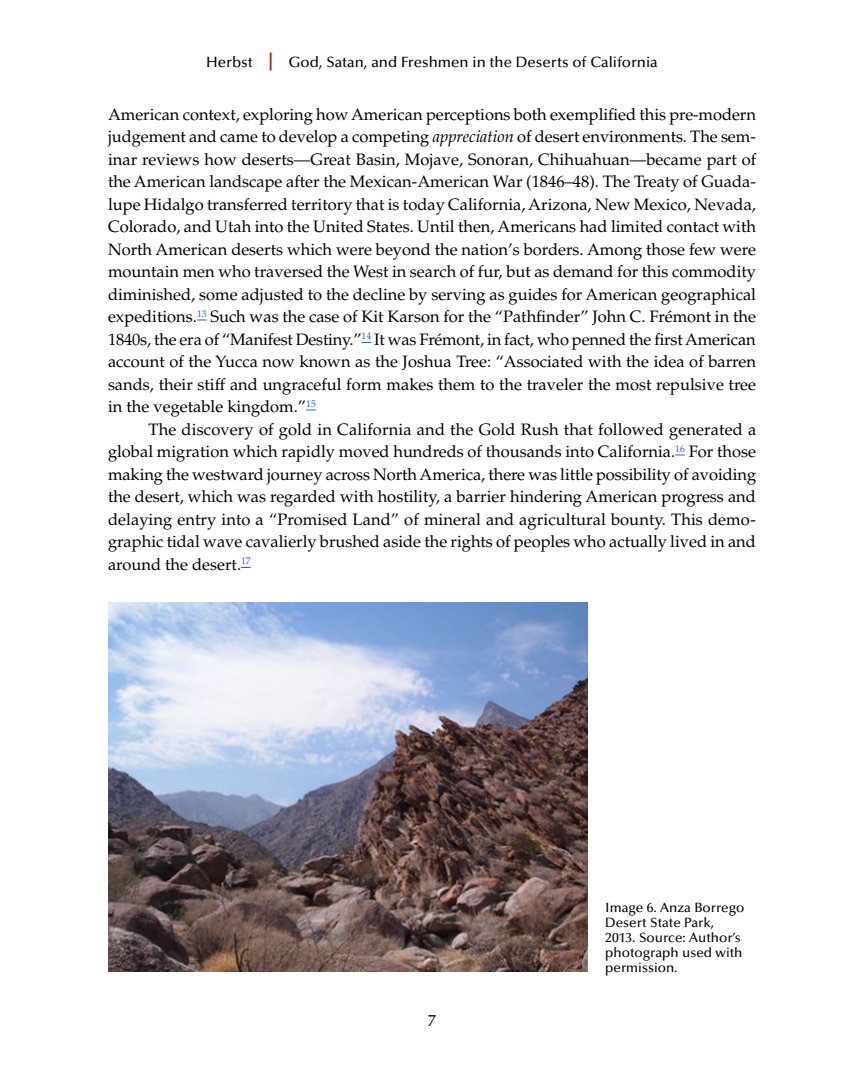
<style>
.page{position:relative;width:864px;height:1080px;background:#fff}
.page>*{position:absolute;margin:0;border:0;box-sizing:border-box;transform-origin:0 0}
.TXT{font:16.5px/22.5px "Palatino LT Std";color:#000;text-align:justify}
.t1{font:500 16.5px "Optima LT Std";color:#000}
.t2{font:500 15px "Optima LT Std";color:#000}
.CAP-side{font:500 13.5px/15px "Optima LT Std";color:#000}
.s1{font-size:18px;color:#ab2217}
.s2{font-style:italic}
</style>
<div class="page">
<img style="left:108px;top:602px;width:479px;height:370px">
<p class="t2" style="left:206px;top:54px;width:453px">Herbst <span class="s1">|</span> God, Satan, and Freshmen in the Deserts of California</p>
<p class="TXT" style="left:108px;top:103px;width:650px">American context, exploring how American perceptions both exemplified this pre-modern judgement and came to develop a competing <span class="s2">appreciation</span> of desert environments. The sem&shy;inar reviews how deserts—Great Basin, Mojave, Sonoran, Chihuahuan—became part of the American landscape after the Mexican-American War (1846–48). The Treaty of Guada&shy;lupe Hidalgo transferred territory that is today California, Arizona, New Mexico, Nevada, Colorado, and Utah into the United States. Until then, Americans had limited contact with North American deserts which were beyond the nation’s borders. Among those few were mountain men who traversed the West in search of fur, but as demand for this commodity diminished, some adjusted to the decline by serving as guides for American geographical expeditions.<sup>13</sup> Such was the case of Kit Karson for the “Pathfinder” John C. Frémont in the 1840s, the era of “Manifest Destiny.”<sup>14</sup> It was Frémont, in fact, who penned the first American account of the Yucca now known as the Joshua Tree: “Associated with the idea of barren sands, their stiff and ungraceful form makes them to the traveler the most repulsive tree in the vegetable kingdom.”<sup>15</sup></p>
<p class="TXT" style="left:108px;top:418px;width:650px;text-indent:41px">The discovery of gold in California and the Gold Rush that followed generated a global migration which rapidly moved hundreds of thousands into California.<sup>16</sup> For those making the westward journey across North America, there was little possibility of avoiding the desert, which was regarded with hostility, a barrier hindering American progress and delaying entry into a “Promised Land” of mineral and agricultural bounty. This demo&shy;graphic tidal wave cavalierly brushed aside the rights of peoples who actually lived in and around the desert.<sup>17</sup></p>
<p class="t1" style="left:428px;top:1011px;width:10px">7</p>
<p class="CAP-side" style="left:605px;top:900px;width:141px">Image 6. Anza Borrego<br>Desert State Park,<br>2013. Source: Author’s photograph used with permission.</p>
</div>
